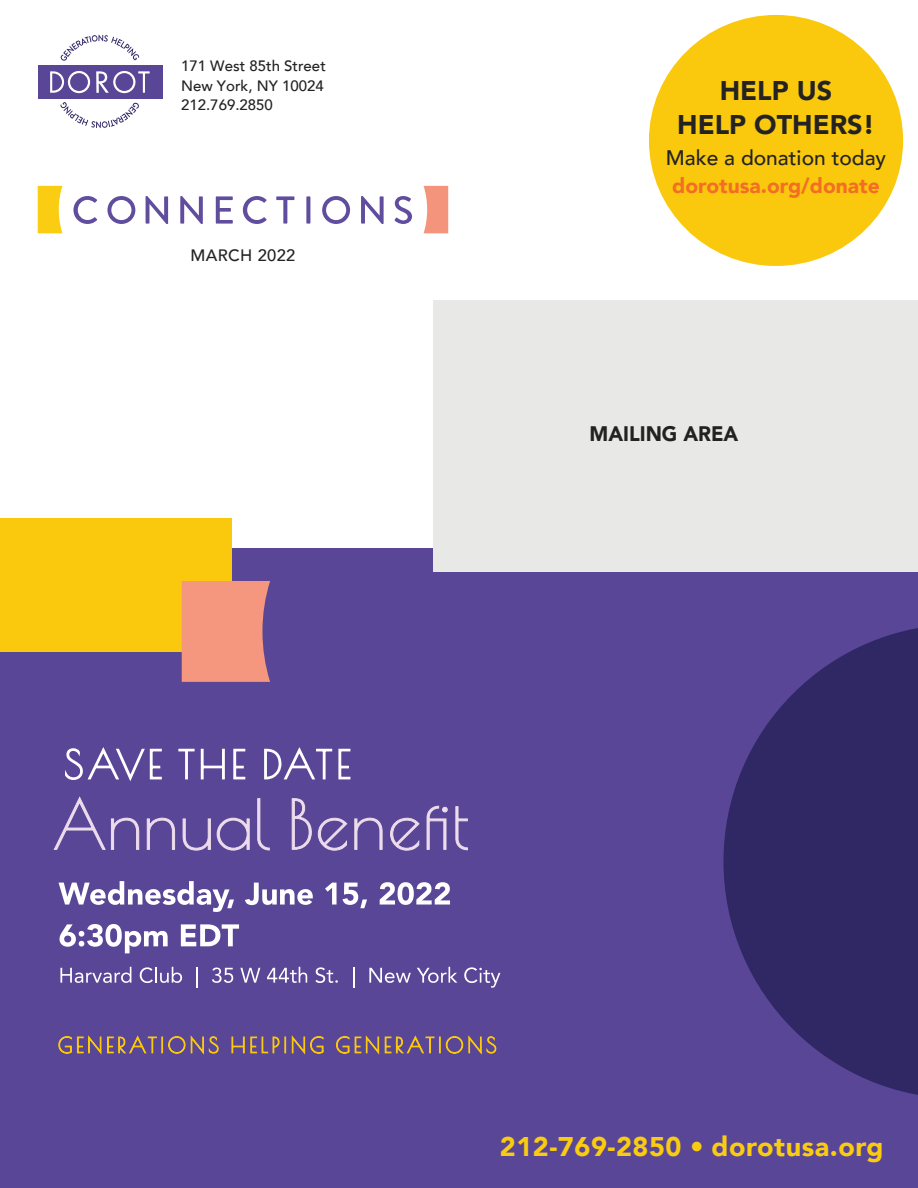
<style>
.page{position:relative;width:918px;height:1188px;background:#fff}
.page>*{position:absolute;margin:0;border:0;box-sizing:border-box;transform-origin:0 0}
.t1{font:900 27px "Avenir";letter-spacing:.02em;color:#facc11}
.t2{font:900 27px "Avenir";color:#242322}
.t3{font:900 21px "Avenir";color:#f36e24}
.t4{font:500 21px "Avenir";color:#242322}
.terracotta_subhead{font:900 21px "Avenir";color:#222;scale:.95 1}
.t5{font:500 16.5px "Avenir";letter-spacing:.02em;color:#242322}
.t6{font:500 15px "Avenir";color:#222}
</style>
<div class="page">
<div style="left:649px;top:15px;width:254px;height:251px;background:#fac90d;border-radius:50%"></div>
<div style="left:0;top:548px;width:918px;height:640px;background:#5a4697"></div>
<svg style="left:60px;top:35px;width:79px;height:26px"></svg>
<svg style="left:60px;top:102px;width:79px;height:26px"></svg>
<div style="left:38px;top:65px;width:124px;height:33px;background:#5a4697"></div>
<svg style="left:50px;top:71px;width:40px;height:22px"></svg>
<svg style="left:96px;top:71px;width:54px;height:22px"></svg>
<div style="left:434px;top:300px;width:484px;height:272px;background:#e8e8e7"></div>
<svg style="left:73px;top:196px;width:24px;height:28px"></svg>
<svg style="left:107px;top:196px;width:28px;height:28px"></svg>
<svg style="left:146px;top:196px;width:22px;height:28px"></svg>
<svg style="left:180px;top:196px;width:23px;height:28px"></svg>
<svg style="left:216px;top:196px;width:17px;height:28px"></svg>
<svg style="left:243px;top:196px;width:24px;height:28px"></svg>
<svg style="left:276px;top:196px;width:18px;height:28px"></svg>
<svg style="left:306px;top:196px;width:4px;height:28px"></svg>
<svg style="left:322px;top:196px;width:28px;height:28px"></svg>
<svg style="left:361px;top:196px;width:23px;height:28px"></svg>
<svg style="left:394px;top:196px;width:18px;height:28px"></svg>
<svg style="left:38px;top:186px;width:24px;height:47px"></svg>
<svg style="left:424px;top:186px;width:24px;height:47px"></svg>
<div style="left:0;top:518px;width:232px;height:134px;background:#fac90d"></div>
<div style="left:182px;top:581px;width:88px;height:101px;background:#f5967f"></div>
<svg style="left:723px;top:628px;width:195px;height:467px;fill:#302765"></svg>
<svg style="left:58px;top:1035px;width:161px;height:20px"></svg>
<svg style="left:231px;top:1035px;width:93px;height:20px"></svg>
<svg style="left:336px;top:1035px;width:161px;height:20px"></svg>
<svg style="left:59px;top:881px;width:175px;height:31px"></svg>
<svg style="left:245px;top:883px;width:68px;height:22px"></svg>
<svg style="left:325px;top:883px;width:42px;height:25px"></svg>
<svg style="left:380px;top:882px;width:70px;height:23px"></svg>
<svg style="left:60px;top:924px;width:108px;height:29px"></svg>
<svg style="left:181px;top:924px;width:58px;height:22px"></svg>
<svg style="left:53px;top:796px;width:86px;height:54px"></svg>
<svg style="left:147px;top:817px;width:28px;height:33px"></svg>
<svg style="left:182px;top:817px;width:68px;height:34px"></svg>
<svg style="left:257px;top:798px;width:13px;height:53px"></svg>
<svg style="left:291px;top:798px;width:21px;height:52px"></svg>
<svg style="left:318px;top:818px;width:30px;height:33px"></svg>
<svg style="left:354px;top:817px;width:29px;height:33px"></svg>
<svg style="left:390px;top:818px;width:30px;height:33px"></svg>
<svg style="left:426px;top:805px;width:22px;height:45px"></svg>
<svg style="left:455px;top:806px;width:13px;height:45px"></svg>
<svg style="left:65px;top:747px;width:97px;height:34px"></svg>
<svg style="left:178px;top:748px;width:47px;height:32px"></svg>
<svg style="left:233px;top:748px;width:13px;height:32px"></svg>
<svg style="left:264px;top:747px;width:87px;height:33px"></svg>
<svg style="left:60px;top:967px;width:71px;height:16px"></svg>
<svg style="left:140px;top:967px;width:42px;height:16px"></svg>
<hr style="left:196px;top:967px;width:2px;height:21px;background:#fff">
<svg style="left:212px;top:968px;width:21px;height:15px"></svg>
<svg style="left:240px;top:968px;width:20px;height:15px"></svg>
<svg style="left:267px;top:967px;width:40px;height:16px"></svg>
<svg style="left:315px;top:967px;width:23px;height:16px"></svg>
<svg style="left:353px;top:967px;width:1px;height:21px"></svg>
<svg style="left:369px;top:968px;width:42px;height:15px"></svg>
<svg style="left:417px;top:967px;width:40px;height:16px"></svg>
<svg style="left:464px;top:967px;width:36px;height:21px"></svg>
<p class="t6" style="left:181px;top:53px;width:146px">171 West 85th Street</p>
<p class="t6" style="left:181px;top:72px;width:144px">New York, NY 10024</p>
<p class="t6" style="left:181px;top:92px;width:93px">212.769.2850</p>
<p class="t5" style="left:191px;top:241px;width:106px">MARCH 2022</p>
<p class="t2" style="left:720px;top:67px;width:114px">HELP US</p>
<p class="t2" style="left:677px;top:101px;width:199px">HELP OTHERS!</p>
<p class="t4" style="left:666px;top:140px;width:222px">Make a donation today</p>
<p class="t3" style="left:672px;top:168px;width:209px">dorotusa.org/donate</p>
<p class="terracotta_subhead" style="left:590px;top:416px;width:158px">MAILING AREA</p>
<p class="t1" style="left:500px;top:1124px;width:385px">212-769-2850 • dorotusa.org</p>
</div>
